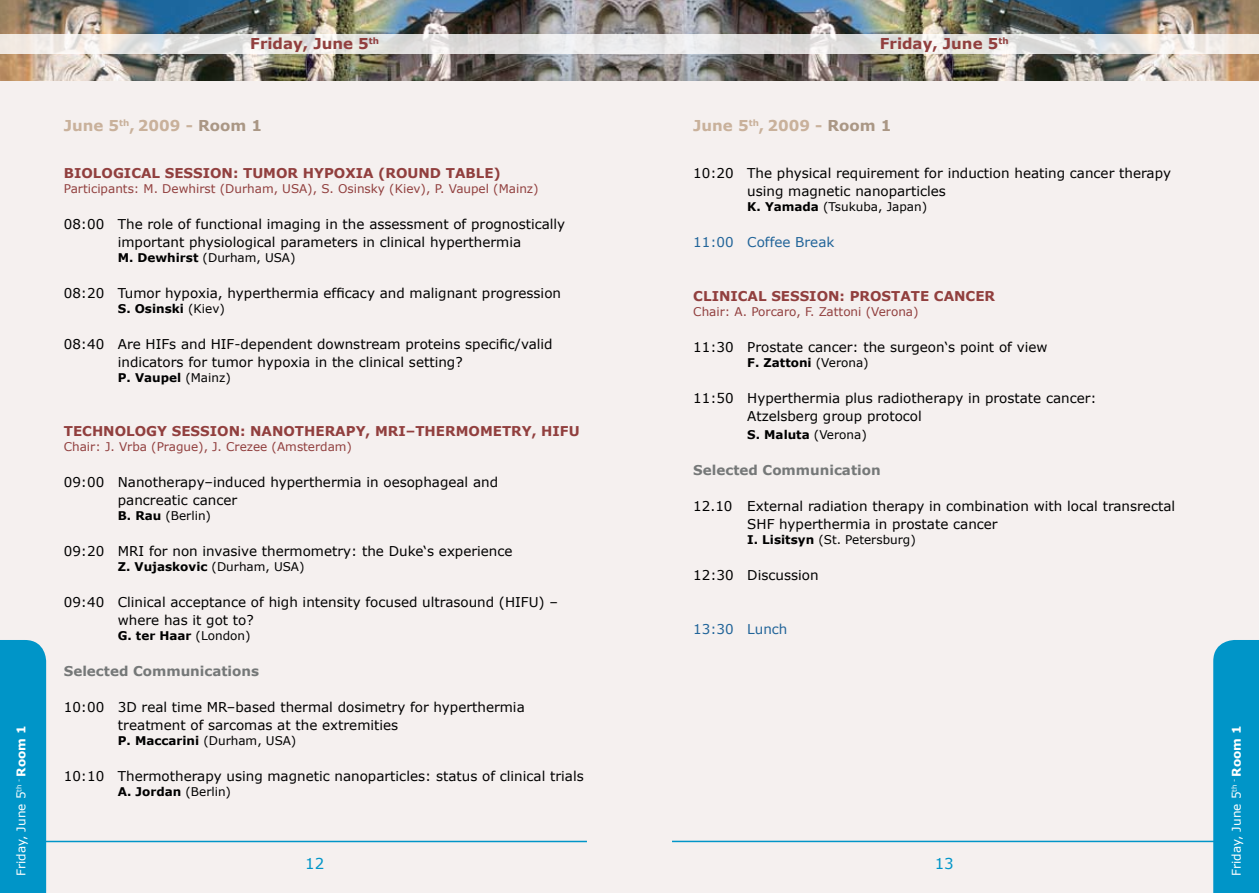
<style>
.page{position:relative;width:1259px;height:893px;background:#f5f0ef}
.page>*{position:absolute;margin:0;border:0;box-sizing:border-box;transform-origin:0 0}
.t1{font:700 15px "Verdana";color:#c9b19b}
.t2{font:700 15px "Verdana";color:#913f3e}
.t3{font:15px "Verdana";color:#0095c8}
.t4{font:13.5px/18px "Verdana";color:#000}
.t5{font:700 13.5px "Verdana";color:#913f3e}
.t6{font:700 13.5px "Verdana";color:#757878}
.t7{font:13.5px "Verdana";color:#216499}
.t8{font:12px "Verdana";color:#913f3e}
.t9{font:700 12px "Verdana";color:#000}
.t10{font:12px "Verdana";color:#000}
.t11{font:12px "Verdana";color:#fff}
.s1{color:#aa9785}
.s2{font-weight:700}
.s3{font-weight:400}
</style>
<div class="page">
<div style="left:0;top:640px;width:46px;height:253px;background:#0095c8"></div>
<div style="left:1213px;top:640px;width:46px;height:253px;background:#0095c8"></div>
<img style="left:0;top:0;width:1259px;height:80px">
<svg style="left:0;top:34px;width:1259px;height:19px"></svg>
<hr style="left:672px;top:841px;width:544px;height:1px;background:#0095c8">
<hr style="left:43px;top:841px;width:544px;height:1px;background:#0095c8">
<p class="t2" style="left:250px;top:34px;width:130px">Friday, June 5<sup>th</sup></p>
<p class="t2" style="left:880px;top:34px;width:130px">Friday, June 5<sup>th</sup></p>
<p class="t1" style="left:64px;top:116px;width:200px">June 5<sup>th</sup>, 2009 - <span class="s1">Room 1</span></p>
<p class="t5" style="left:64px;top:165px;width:439px">BIOLOGICAL SESSION: TUMOR HYPOXIA (ROUND TABLE)</p>
<p class="t8" style="left:64px;top:181px;width:476px">Participants: M. Dewhirst (Durham, USA), S. Osinsky (Kiev), P. Vaupel (Mainz)</p>
<p class="t4" style="left:118px;top:215px;width:449px;text-indent:-54px">08:00 The role of functional imaging in the assessment of prognostically important physiological parameters in clinical hyperthermia</p>
<p class="t10" style="left:118px;top:250px;width:179px"><span class="s2">M. Dewhirst</span> (Durham, USA)</p>
<p class="t4" style="left:64px;top:284px;width:499px">08:20 Tumor hypoxia, hyperthermia efficacy and malignant progression</p>
<p class="t9" style="left:118px;top:301px;width:109px">S. Osinski <span class="s3">(Kiev)</span></p>
<p class="t4" style="left:118px;top:335px;width:436px;text-indent:-54px">08:40 Are HIFs and HIF-dependent downstream proteins specific/valid indicators for tumor hypoxia in the clinical setting?</p>
<p class="t9" style="left:118px;top:370px;width:114px">P. Vaupel <span class="s3">(Mainz)</span></p>
<p class="t1" style="left:693px;top:116px;width:200px">June 5<sup>th</sup>, 2009 - <span class="s1">Room 1</span></p>
<p class="t4" style="left:747px;top:164px;width:425px;text-indent:-54px">10:20 The physical requirement for induction heating cancer therapy using magnetic nanoparticles</p>
<p class="t10" style="left:747px;top:199px;width:181px"><span class="s2">K. Yamada</span> (Tsukuba, Japan)</p>
<p class="t7" style="left:693px;top:234px;width:143px">11:00 Coffee Break</p>
<p class="t5" style="left:693px;top:288px;width:303px">CLINICAL SESSION: PROSTATE CANCER</p>
<p class="t8" style="left:693px;top:304px;width:227px">Chair: A. Porcaro, F. Zattoni (Verona)</p>
<p class="t4" style="left:693px;top:338px;width:356px">11:30 Prostate cancer: the surgeon‘s point of view</p>
<p class="t9" style="left:747px;top:355px;width:123px">F. Zattoni <span class="s3">(Verona)</span></p>
<p class="t4" style="left:747px;top:389px;width:351px;text-indent:-54px">11:50 Hyperthermia plus radiotherapy in prostate cancer:<br>Atzelsberg group protocol</p>
<p class="t9" style="left:747px;top:427px;width:121px">S. Maluta <span class="s3">(Verona)</span></p>
<p class="t6" style="left:693px;top:462px;width:189px">Selected Communication</p>
<p class="t4" style="left:747px;top:497px;width:429px;text-indent:-54px">12.10 External radiation therapy in combination with local transrectal<br>SHF hyperthermia in prostate cancer</p>
<p class="t10" style="left:747px;top:532px;width:170px"><span class="s2">I. Lisitsyn</span> (St. Petersburg)</p>
<p class="t4" style="left:693px;top:566px;width:127px">12:30 Discussion</p>
<p class="t5" style="left:64px;top:423px;width:517px">TECHNOLOGY SESSION: NANOTHERAPY, MRI–THERMOMETRY, HIFU</p>
<p class="t8" style="left:64px;top:439px;width:290px">Chair: J. Vrba (Prague), J. Crezee (Amsterdam)</p>
<p class="t4" style="left:118px;top:473px;width:382px;text-indent:-54px">09:00 Nanotherapy–induced hyperthermia in oesophageal and pancreatic cancer</p>
<p class="t10" style="left:118px;top:508px;width:95px"><span class="s2">B. Rau</span> (Berlin)</p>
<p class="t4" style="left:64px;top:542px;width:450px">09:20 MRI for non invasive thermometry: the Duke‘s experience</p>
<p class="t9" style="left:118px;top:559px;width:188px">Z. Vujaskovic <span class="s3">(Durham, USA)</span></p>
<p class="t4" style="left:118px;top:593px;width:442px;text-indent:-54px">09:40 Clinical acceptance of high intensity focused ultrasound (HIFU) – where has it got to?</p>
<p class="t9" style="left:118px;top:628px;width:134px">G. ter Haar <span class="s3">(London)</span></p>
<p class="t6" style="left:64px;top:663px;width:197px">Selected Communications</p>
<p class="t4" style="left:118px;top:698px;width:408px;text-indent:-54px">10:00 3D real time MR–based thermal dosimetry for hyperthermia treatment of sarcomas at the extremities</p>
<p class="t10" style="left:118px;top:733px;width:180px"><span class="s2">P. Maccarini</span> (Durham, USA)</p>
<p class="t4" style="left:64px;top:767px;width:521px">10:10 Thermotherapy using magnetic nanoparticles: status of clinical trials</p>
<p class="t9" style="left:118px;top:784px;width:115px">A. Jordan <span class="s3">(Berlin)</span></p>
<p class="t7" style="left:693px;top:621px;width:96px">13:30 Lunch</p>
<p class="t11" style="left:13px;top:876px;width:152px;rotate:-90deg">Friday, June 5<sup>th</sup> <sup>-</sup> <span class="s2">Room 1</span></p>
<p class="t11" style="left:1228px;top:876px;width:152px;rotate:-90deg">Friday, June 5<sup>th</sup> <sup>-</sup> <span class="s2">Room 1</span></p>
<p class="t3" style="left:305px;top:854px;width:21px">12</p>
<p class="t3" style="left:934px;top:854px;width:21px">13</p>
</div>
